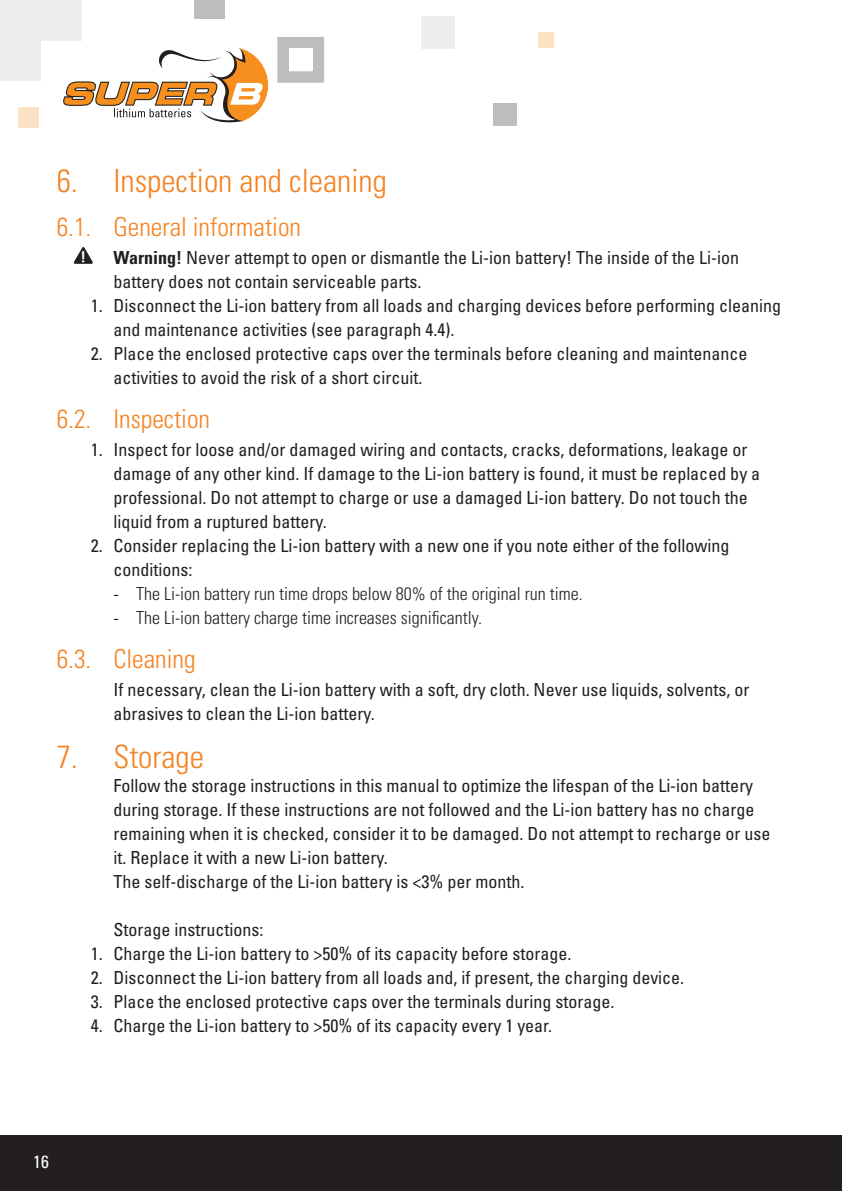
<style>
.page{position:relative;width:842px;height:1191px;background:#fff}
.page>*{position:absolute;margin:0;border:0;box-sizing:border-box;transform-origin:0 0}
.t1{font:300 condensed 32px "Univers LT Std";color:#f58220}
.t2{font:300 condensed 26px "Univers LT Std";color:#f58220}
.Warnings{font:condensed 18px/24px "Univers LT Std";color:#231f20}
.t3{font:300 condensed 18px "Univers LT Std";color:#231f20}
.t4{font:condensed 17.8px "Univers LT Std";color:#fff}
.t5{font:16.2px "Calibri";color:#fff;scale:1.53 1}
.s1{font-weight:700}
.s2{font-family:"Calibri";font-weight:400;font-stretch:normal}
</style>
<div class="page">
<div style="left:0;top:1135px;width:842px;height:56px;background:#231f20"></div>
<div style="left:493px;top:103px;width:23px;height:23px;background:#bdbdbd"></div>
<div style="left:538px;top:32px;width:16px;height:16px;background:#fce2c4"></div>
<div style="left:421px;top:17px;width:34px;height:32px;background:#eee"></div>
<svg style="left:277px;top:37px;width:47px;height:46px;background:#bfbfbf"></svg>
<div style="left:289px;top:48px;width:23px;height:23px;background:#fff"></div>
<div style="left:19px;top:107px;width:20px;height:20px;background:#fce2c4"></div>
<div style="left:0;top:40px;width:41px;height:40px;background:#eee"></div>
<div style="left:0;top:0;width:41px;height:40px;background:#eee"></div>
<div style="left:41px;top:0;width:41px;height:40px;background:#eee"></div>
<div style="left:194px;top:0;width:31px;height:18px;background:#bdbdbd"></div>
<svg style="left:63px;top:48px;width:205px;height:74px"></svg>
<svg style="left:74px;top:247px;width:19px;height:17px"></svg>
<p class="t1" style="left:57px;top:162px;width:332px">6. Inspection and cleaning</p>
<p class="t2" style="left:57px;top:211px;width:246px">6.1. General information</p>
<p class="t5" style="left:79px;top:246px;width:7px">!</p>
<p class="Warnings" style="left:113px;top:245px;width:627px"><span class="s1">Warning!</span> Never attempt to open or dismantle the Li-ion battery! The inside of the Li-ion battery does not contain serviceable parts.</p>
<p class="Warnings" style="left:113px;top:293px;width:669px;text-indent:-23px">1. Disconnect the Li-ion battery from all loads and charging devices before performing cleaning and maintenance activities (see paragraph 4.4).</p>
<p class="Warnings" style="left:113px;top:341px;width:635px;text-indent:-23px">2. Place the enclosed protective caps over the terminals before cleaning and maintenance activities to avoid the risk of a short circuit.</p>
<p class="t2" style="left:57px;top:403px;width:155px">6.2. Inspection</p>
<p class="Warnings" style="left:113px;top:437px;width:648px;text-indent:-23px">1. Inspect for loose and/or damaged wiring and contacts, cracks, deformations, leakage or damage of any other kind. If damage to the Li-ion battery is found, it must be replaced by a professional. Do not attempt to charge or use a damaged Li-ion battery. Do not touch the liquid from a ruptured battery.</p>
<p class="Warnings" style="left:113px;top:533px;width:617px;text-indent:-23px">2. Consider replacing the Li-ion battery with a new one if you note either of the following conditions:</p>
<p class="t3" style="left:113px;top:583px;width:471px"><span class="s2">-</span> The Li-ion battery run time drops below 80% of the original run time.</p>
<p class="t3" style="left:113px;top:607px;width:370px"><span class="s2">-</span> The Li-ion battery charge time increases significantly.</p>
<p class="t2" style="left:57px;top:643px;width:140px">6.3. Cleaning</p>
<p class="Warnings" style="left:113px;top:677px;width:638px">If necessary, clean the Li-ion battery with a soft, dry cloth. Never use liquids, solvents, or abrasives to clean the Li-ion battery.</p>
<p class="t1" style="left:57px;top:738px;width:149px">7. Storage</p>
<p class="Warnings" style="left:113px;top:773px;width:658px">Follow the storage instructions in this manual to optimize the lifespan of the Li-ion battery during storage. If these instructions are not followed and the Li-ion battery has no charge remaining when it is checked, consider it to be damaged. Do not attempt to recharge or use it. Replace it with a new Li-ion battery.</p>
<p class="Warnings" style="left:113px;top:869px;width:412px">The self-discharge of the Li-ion battery is &lt;3% per month.</p>
<p class="Warnings" style="left:113px;top:917px;width:151px">Storage instructions:</p>
<p class="Warnings" style="left:91px;top:941px;width:482px">1. Charge the Li-ion battery to &gt;50% of its capacity before storage.</p>
<p class="Warnings" style="left:91px;top:965px;width:595px">2. Disconnect the Li-ion battery from all loads and, if present, the charging device.</p>
<p class="Warnings" style="left:91px;top:989px;width:525px">3. Place the enclosed protective caps over the terminals during storage.</p>
<p class="Warnings" style="left:91px;top:1013px;width:463px">4. Charge the Li-ion battery to &gt;50% of its capacity every 1 year.</p>
<p class="t4" style="left:33px;top:1150px;width:17px">16</p>
</div>
